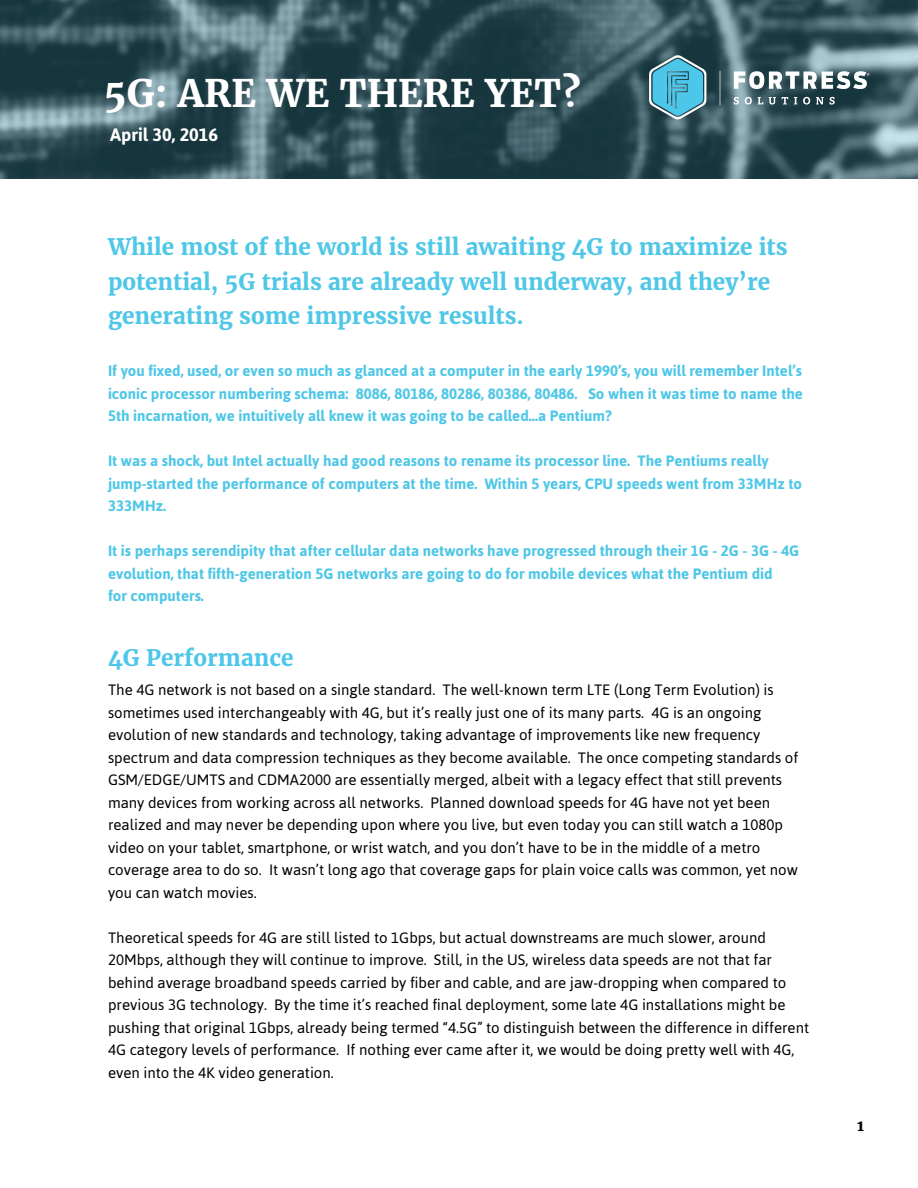
<style>
.page{position:relative;width:918px;height:1188px;background:#fff}
.page>*{position:absolute;margin:0;border:0;box-sizing:border-box;transform-origin:0 0}
.Paragraph_Style_1{font:700 37.5px "Merriweather";color:#fff}
.Subheads{font:700 22.5px/34.5px "Merriweather";color:#4fc7e7}
.Subheads-2{font:700 22.5px "Merriweather";color:#4dc7e9}
.Bullets_FAQ{font:700 18px "Asap";color:#fff}
.t1{font:15px/22.5px "Asap";color:#000}
.t2{font:700 15px/22.5px "Asap";color:#4fc7e7}
.Subheads-3{font:700 15px "Merriweather";color:#040503}
</style>
<div class="page">
<svg style="left:0;top:0;width:918px;height:179px;background:#37555d"></svg>
<svg style="left:649px;top:55px;width:57px;height:64px;background:#53a0b6"></svg>
<svg style="left:720px;top:71px;width:1px;height:34px"></svg>
<svg style="left:734px;top:97px;width:5px;height:8px"></svg>
<svg style="left:745px;top:97px;width:7px;height:8px"></svg>
<svg style="left:758px;top:97px;width:5px;height:7px"></svg>
<svg style="left:769px;top:97px;width:7px;height:8px"></svg>
<svg style="left:782px;top:97px;width:6px;height:7px"></svg>
<svg style="left:794px;top:97px;width:3px;height:7px"></svg>
<svg style="left:803px;top:97px;width:7px;height:8px"></svg>
<svg style="left:816px;top:97px;width:19px;height:8px"></svg>
<svg style="left:734px;top:71px;width:135px;height:18px"></svg>
<p class="Paragraph_Style_1" style="left:104px;top:70px;width:478px">5G: ARE WE THERE YET?</p>
<p class="Bullets_FAQ" style="left:110px;top:125px;width:110px">April 30, 2016</p>
<p class="Subheads" style="left:108px;top:230px;width:681px">While most of the world is still awaiting 4G to maximize its potential, 5G trials are already well underway, and they’re generating some impressive results.</p>
<p class="t2" style="left:108px;top:359px;width:697px;text-align:justify">If you fixed, used, or even so much as glanced at a computer in the early 1990’s, you will remember Intel’s iconic processor numbering schema: 8086, 80186, 80286, 80386, 80486. So when it was time to name the 5th incarnation, we intuitively all knew it was going to be called…a Pentium?</p>
<p class="t2" style="left:108px;top:449px;width:696px">It was a shock, but Intel actually had good reasons to rename its processor line. The Pentiums really jump-started the performance of computers at the time. Within 5 years, CPU speeds went from 33MHz to<br>333MHz.</p>
<p class="t2" style="left:108px;top:539px;width:693px">It is perhaps serendipity that after cellular data networks have progressed through their 1G - 2G - 3G - 4G evolution, that fifth-generation 5G networks are going to do for mobile devices what the Pentium did</p>
<p class="t2" style="left:108px;top:584px;width:97px">for computers.</p>
<p class="Subheads-2" style="left:108px;top:644px;width:187px">4G Performance</p>
<p class="t1" style="left:108px;top:678px;width:692px">The 4G network is not based on a single standard. The well-known term LTE (Long Term Evolution) is sometimes used interchangeably with 4G, but it’s really just one of its many parts. 4G is an ongoing evolution of new standards and technology, taking advantage of improvements like new frequency spectrum and data compression techniques as they become available. The once competing standards of GSM/EDGE/UMTS and CDMA2000 are essentially merged, albeit with a legacy effect that still prevents many devices from working across all networks. Planned download speeds for 4G have not yet been realized and may never be depending upon where you live, but even today you can still watch a 1080p video on your tablet, smartphone, or wrist watch, and you don’t have to be in the middle of a metro coverage area to do so. It wasn’t long ago that coverage gaps for plain voice calls was common, yet now you can watch movies.</p>
<p class="t1" style="left:108px;top:926px;width:703px">Theoretical speeds for 4G are still listed to 1Gbps, but actual downstreams are much slower, around 20Mbps, although they will continue to improve. Still, in the US, wireless data speeds are not that far behind average broadband speeds carried by fiber and cable, and are jaw-dropping when compared to previous 3G technology. By the time it’s reached final deployment, some late 4G installations might be pushing that original 1Gbps, already being termed “4.5G” to distinguish between the difference in different 4G category levels of performance. If nothing ever came after it, we would be doing pretty well with 4G, even into the 4K video generation.</p>
<p class="Subheads-3" style="left:857px;top:1117px;width:8px">1</p>
</div>
